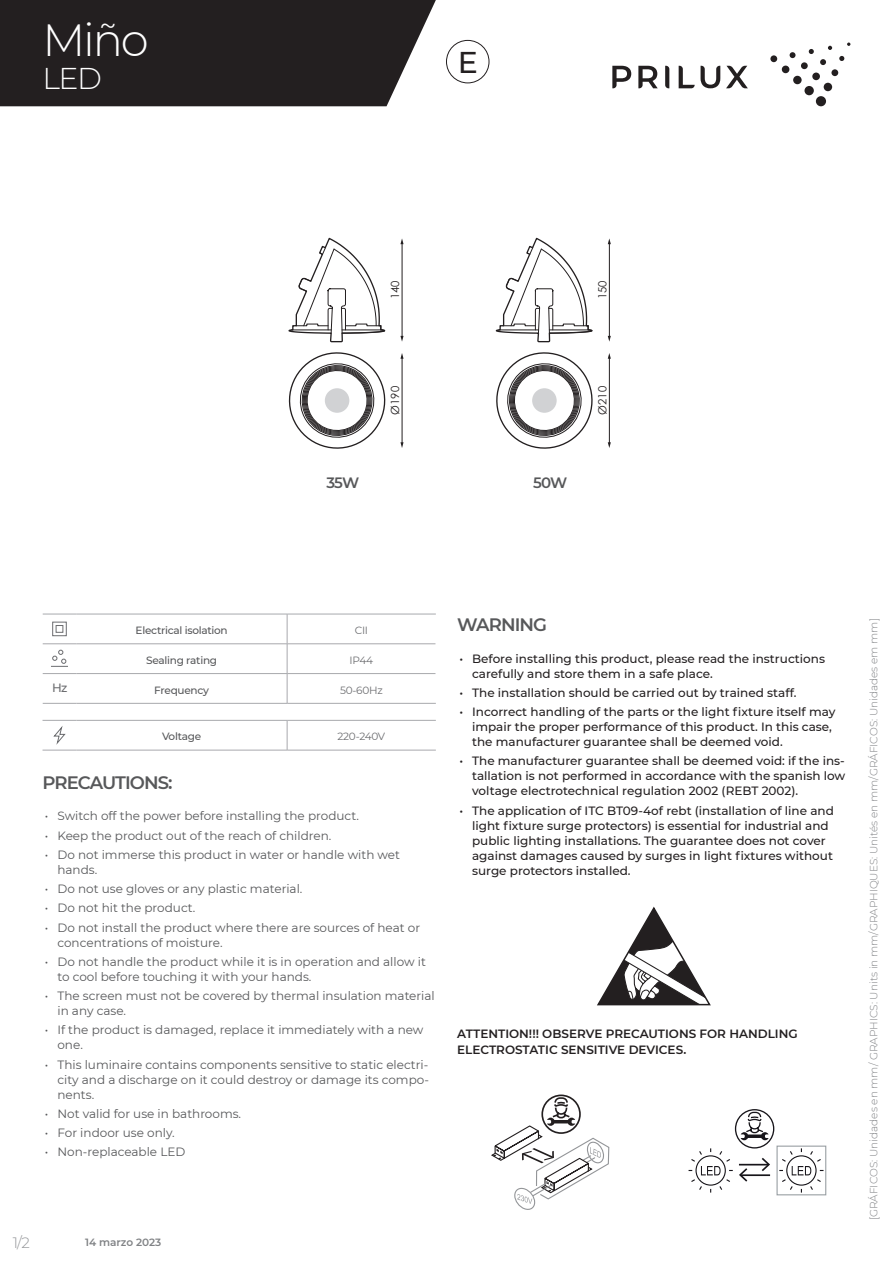
<style>
.page{position:relative;width:893px;height:1263px;background:#fff}
.page>*{position:absolute;margin:0;border:0;box-sizing:border-box;transform-origin:0 0}
.T2-Título_Sección{font:300 45px "Montserrat";color:#fff}
.S1-Subtítulo{font:300 30px "Montserrat";color:#fff}
.t1{font:500 30px "Montserrat";color:#231f20}
.Se2-Separador_Aparta{font:600 18px "Montserrat";letter-spacing:-.05em;color:#57585a}
.Se2-Separador_Aparta-2{font:600 15px "Montserrat";letter-spacing:-.06em;color:#57585a}
.t2{font:300 15px "Montserrat";color:#939598}
.t3{font:500 12px/15px "Montserrat";color:#231f20}
.t4{font:12px/15px "Montserrat";color:#57585a}
.Ct1-Cuerpo_Texto{font:600 12px/16.5px "Montserrat";color:#231f20}
.t5{font:500 12px "Montserrat";color:#6c6d70}
.t6{font:11.25px "Century Gothic";color:#231f20}
.t7{font:300 10.5px "Montserrat";color:#808285}
.Ta2-Tabla_Código{font:500 10.5px "Montserrat";letter-spacing:-.025em;color:#57585a}
.Ta3-Tabla_Texto{font:10.5px "Montserrat";letter-spacing:-.025em;color:#6c6d70}
.t8{font:600 10.5px "Montserrat";color:#808285}
</style>
<div class="page">
<hr style="left:402px;top:243px;width:1px;height:94px;background:#231f20">
<svg style="left:400px;top:336px;width:4px;height:6px"></svg>
<svg style="left:400px;top:238px;width:4px;height:6px"></svg>
<hr style="left:402px;top:358px;width:1px;height:85px;background:#231f20">
<svg style="left:400px;top:442px;width:4px;height:6px"></svg>
<svg style="left:400px;top:353px;width:4px;height:6px"></svg>
<svg style="left:288px;top:237px;width:98px;height:212px"></svg>
<div style="left:325px;top:388px;width:24px;height:25px;background:#d1d2d4;border-radius:50%"></div>
<hr style="left:609px;top:243px;width:1px;height:94px;background:#231f20">
<svg style="left:608px;top:336px;width:3px;height:6px"></svg>
<svg style="left:608px;top:238px;width:3px;height:6px"></svg>
<hr style="left:609px;top:358px;width:1px;height:85px;background:#231f20">
<svg style="left:608px;top:442px;width:3px;height:6px"></svg>
<svg style="left:608px;top:353px;width:3px;height:6px"></svg>
<svg style="left:495px;top:237px;width:98px;height:212px"></svg>
<div style="left:532px;top:388px;width:25px;height:25px;background:#d1d2d4;border-radius:50%"></div>
<hr style="left:76px;top:614px;width:211px;height:1px;background:#a8a9ad">
<hr style="left:287px;top:614px;width:149px;height:1px;background:#a8a9ad">
<hr style="left:287px;top:614px;width:1px;height:30px;background:#a8a9ad">
<hr style="left:76px;top:643px;width:211px;height:1px;background:#a8a9ad">
<hr style="left:287px;top:643px;width:148px;height:1px;background:#a8a9ad">
<hr style="left:76px;top:673px;width:211px;height:1px;background:#a8a9ad">
<hr style="left:287px;top:673px;width:148px;height:1px;background:#a8a9ad">
<svg style="left:287px;top:644px;width:1px;height:59px"></svg>
<hr style="left:287px;top:720px;width:1px;height:30px;background:#a8a9ad">
<hr style="left:43px;top:643px;width:33px;height:1px;background:#a8a9ad">
<hr style="left:43px;top:673px;width:33px;height:1px;background:#a8a9ad">
<hr style="left:43px;top:703px;width:33px;height:1px;background:#a8a9ad">
<hr style="left:43px;top:720px;width:33px;height:1px;background:#a8a9ad">
<hr style="left:76px;top:720px;width:211px;height:1px;background:#a8a9ad">
<hr style="left:287px;top:720px;width:149px;height:1px;background:#a8a9ad">
<hr style="left:43px;top:750px;width:33px;height:1px;background:#a8a9ad">
<hr style="left:76px;top:750px;width:211px;height:1px;background:#a8a9ad">
<hr style="left:287px;top:750px;width:149px;height:1px;background:#a8a9ad">
<hr style="left:76px;top:703px;width:211px;height:1px;background:#a8a9ad">
<hr style="left:287px;top:703px;width:149px;height:1px;background:#a8a9ad">
<hr style="left:43px;top:614px;width:33px;height:1px;background:#a8a9ad">
<div style="left:52px;top:622px;width:15px;height:14px;border:1px solid #6c6d70"></div>
<div style="left:56px;top:625px;width:7px;height:8px;border:1px solid #6c6d70"></div>
<svg style="left:51px;top:650px;width:17px;height:17px"></svg>
<svg style="left:53px;top:727px;width:13px;height:18px"></svg>
<svg style="left:597px;top:906px;width:114px;height:100px"></svg>
<div style="left:541px;top:1094px;width:40px;height:40px;border:2px solid #231f20;border-radius:50%"></div>
<svg style="left:491px;top:1096px;width:119px;height:114px"></svg>
<div style="left:735px;top:1109px;width:39px;height:39px;border:1px solid #17151a;border-radius:50%"></div>
<svg style="left:741px;top:1111px;width:27px;height:29px"></svg>
<div style="left:776px;top:1145px;width:50px;height:50px;border:1px solid #9aa0a4"></div>
<svg style="left:778px;top:1147px;width:47px;height:47px"></svg>
<svg style="left:688px;top:1147px;width:82px;height:46px"></svg>
<div style="left:0;top:0;width:436px;height:106px;background:#231f20"></div>
<div style="left:816px;top:96px;width:10px;height:10px;background:#231f20;border-radius:50%"></div>
<div style="left:804px;top:86px;width:10px;height:9px;background:#231f20;border-radius:50%"></div>
<div style="left:793px;top:76px;width:9px;height:8px;background:#231f20;border-radius:50%"></div>
<div style="left:824px;top:83px;width:8px;height:8px;background:#231f20;border-radius:50%"></div>
<div style="left:782px;top:66px;width:7px;height:7px;background:#231f20;border-radius:50%"></div>
<div style="left:770px;top:55px;width:7px;height:7px;background:#231f20;border-radius:50%"></div>
<div style="left:801px;top:62px;width:7px;height:7px;background:#231f20;border-radius:50%"></div>
<div style="left:831px;top:69px;width:7px;height:7px;background:#231f20;border-radius:50%"></div>
<svg style="left:790px;top:52px;width:5px;height:6px"></svg>
<svg style="left:820px;top:59px;width:6px;height:6px"></svg>
<svg style="left:809px;top:49px;width:5px;height:5px"></svg>
<svg style="left:839px;top:56px;width:5px;height:5px"></svg>
<svg style="left:828px;top:46px;width:4px;height:4px"></svg>
<div style="left:812px;top:73px;width:8px;height:7px;background:#231f20;border-radius:50%"></div>
<svg style="left:612px;top:66px;width:19px;height:22px"></svg>
<svg style="left:638px;top:66px;width:20px;height:22px"></svg>
<svg style="left:665px;top:66px;width:4px;height:22px"></svg>
<svg style="left:679px;top:66px;width:16px;height:22px"></svg>
<svg style="left:701px;top:66px;width:19px;height:22px"></svg>
<svg style="left:726px;top:66px;width:22px;height:22px"></svg>
<div style="left:446px;top:40px;width:43px;height:43px;border:1px solid #231f20;border-radius:50%"></div>
<p class="T2-Título_Sección" style="left:43px;top:10px;width:108px">Miño</p>
<p class="S1-Subtítulo" style="left:43px;top:58px;width:61px">LED</p>
<h2 class="t1" style="left:458px;top:41px;width:22px">E</h2>
<p class="t6" style="left:387px;top:299px;width:20px;rotate:-90deg">140</p>
<p class="t6" style="left:594px;top:299px;width:20px;rotate:-90deg">150</p>
<p class="t6" style="left:387px;top:415px;width:30px;rotate:-90deg">Ø190</p>
<p class="Se2-Separador_Aparta-2" style="left:326px;top:472px;width:34px">35W</p>
<p class="Se2-Separador_Aparta-2" style="left:533px;top:472px;width:36px">50W</p>
<p class="t6" style="left:594px;top:415px;width:30px;rotate:-90deg">Ø210</p>
<p class="Ta2-Tabla_Código" style="left:136px;top:623px;width:94px">Electrical isolation</p>
<p class="Ta3-Tabla_Texto" style="left:355px;top:623px;width:15px">CII</p>
<p class="Ta2-Tabla_Código" style="left:146px;top:653px;width:72px">Sealing rating</p>
<p class="Ta3-Tabla_Texto" style="left:350px;top:653px;width:25px">IP44</p>
<p class="t5" style="left:52px;top:679px;width:17px">Hz</p>
<p class="Ta2-Tabla_Código" style="left:154px;top:682px;width:56px">Frequency</p>
<p class="Ta3-Tabla_Texto" style="left:340px;top:682px;width:44px">50-60Hz</p>
<p class="Ta2-Tabla_Código" style="left:162px;top:729px;width:41px">Voltage</p>
<p class="Ta3-Tabla_Texto" style="left:338px;top:729px;width:49px">220-240V</p>
<p class="Se2-Separador_Aparta" style="left:42px;top:770px;width:132px">PRECAUTIONS:</p>
<p class="t4" style="left:45px;top:808px;width:316px">• Switch off the power before installing the product.</p>
<p class="t4" style="left:45px;top:827px;width:288px">• Keep the product out of the reach of children.</p>
<p class="t4" style="left:57px;top:847px;width:344px;text-indent:-13px">• Do not immerse this product in water or handle with wet hands.</p>
<p class="t4" style="left:45px;top:881px;width:259px">• Do not use gloves or any plastic material.</p>
<p class="t4" style="left:45px;top:900px;width:152px">• Do not hit the product.</p>
<p class="t4" style="left:57px;top:919px;width:364px;text-indent:-13px">• Do not install the product where there are sources of heat or concentrations of moisture.</p>
<p class="t4" style="left:57px;top:954px;width:370px;text-indent:-13px">• Do not handle the product while it is in operation and allow it to cool before touching it with your hands.</p>
<p class="t4" style="left:57px;top:988px;width:379px;text-indent:-13px">• The screen must not be covered by thermal insulation material in any case.</p>
<p class="t4" style="left:57px;top:1022px;width:368px;text-indent:-13px">• If the product is damaged, replace it immediately with a new one.</p>
<p class="t4" style="left:57px;top:1056px;width:373px;text-align:justify;text-indent:-13px">• This luminaire contains components sensitive to static electri&shy;city and a discharge on it could destroy or damage its compo&shy;nents.</p>
<p class="t4" style="left:45px;top:1106px;width:198px">• Not valid for use in bathrooms.</p>
<p class="t4" style="left:45px;top:1125px;width:131px">• For indoor use only.</p>
<p class="t4" style="left:45px;top:1144px;width:142px">• Non-replaceable LED</p>
<p class="t2" style="left:13px;top:1232px;width:19px">1/2</p>
<p class="t8" style="left:85px;top:1234px;width:78px">14 marzo 2023</p>
<p class="Se2-Separador_Aparta" style="left:457px;top:612px;width:91px">WARNING</p>
<p class="t7" style="left:867px;top:1220px;width:604px;rotate:-90deg">[GRÁFICOS: Unidades en mm/ GRAPHICS: Units in mm/GRAPHIQUES: Unités en mm/GRÁFICOS: Unidades em mm]</p>
<p class="t3" style="left:472px;top:650px;width:354px;text-indent:-13px">• Before installing this product, please read the instructions carefully and store them in a safe place.</p>
<p class="t3" style="left:459px;top:685px;width:339px">• The installation should be carried out by trained staff.</p>
<p class="t3" style="left:472px;top:704px;width:365px;text-indent:-13px">• Incorrect handling of the parts or the light fixture itself may impair the proper performance of this product. In this case, the manufacturer guarantee shall be deemed void.</p>
<p class="t3" style="left:472px;top:753px;width:375px;text-align:justify;text-indent:-13px">• The manufacturer guarantee shall be deemed void: if the ins&shy;tallation is not performed in accordance with the spanish low voltage electrotechnical regulation 2002 (REBT 2002).</p>
<p class="t3" style="left:472px;top:802px;width:363px;text-indent:-13px">• The application of ITC BT09-4of rebt (installation of line and light fixture surge protectors) is essential for industrial and public lighting installations. The guarantee does not cover against damages caused by surges in light fixtures without surge protectors installed.</p>
<p class="Ct1-Cuerpo_Texto" style="left:457px;top:1024px;width:342px">ATTENTION!!! OBSERVE PRECAUTIONS FOR HANDLING<br>ELECTROSTATIC SENSITIVE DEVICES.</p>
</div>
